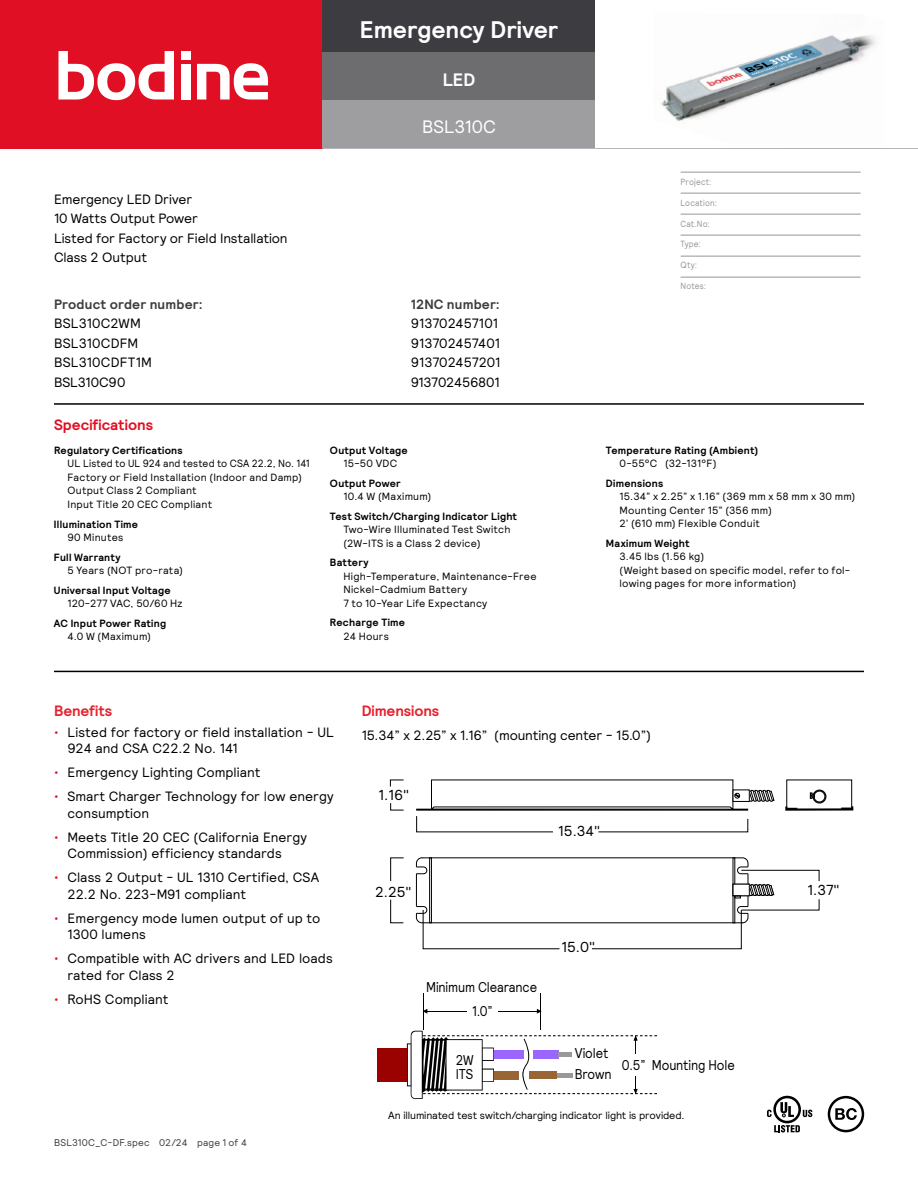
<style>
.page{position:relative;width:918px;height:1188px;background:#fff}
.page>*{position:absolute;margin:0;border:0;box-sizing:border-box;transform-origin:0 0}
.t1{font:700 24px "Signify Relative";color:#fff}
.t2{font:18px "Signify Relative";letter-spacing:.005em;color:#fff}
.t3{font:700 18px "Signify Relative";color:#fff}
.t4{font:700 15px "Signify Relative";letter-spacing:-.005em;color:#e6222f}
.t5{font:700 15px "Signify Relative";letter-spacing:.005em;color:#e10f23}
.t6{font:14.55px "Signify Relative";color:#000}
.t7{font:14.1px/14.4px "Signify Relative";letter-spacing:-.01em;color:#000;scale:.89 1}
.t8{font:13.5px/19.5px "Signify Relative";color:#000}
.t9{font:700 13.5px "Signify Relative";letter-spacing:.01em;color:#3c3c41}
.t10{font:10.5px/13.5px "Signify Relative";letter-spacing:.02em;color:#000}
.t11{font:700 10.5px "Signify Relative";letter-spacing:.025em;color:#000}
.t12{font:10.5px "Signify Relative";letter-spacing:-.01em;color:#000}
.t13{font:9.75px "Signify Relative";letter-spacing:.015em;color:#3c3c41}
.t14{font:9px "Signify Relative";letter-spacing:.02em;color:#96969b;scale:.9 1}
.s1{color:#e10f23}
</style>
<div class="page">
<hr style="left:498px;top:1011px;width:39px;height:1px;background:#000">
<svg style="left:537px;top:1009px;width:4px;height:4px"></svg>
<hr style="left:427px;top:1011px;width:40px;height:1px;background:#000">
<hr style="left:423px;top:993px;width:1px;height:36px;background:#000">
<hr style="left:541px;top:993px;width:1px;height:36px;background:#000">
<svg style="left:378px;top:1031px;width:279px;height:68px"></svg>
<div style="left:828px;top:1096px;width:36px;height:36px;border:2px solid #000;border-radius:50%"></div>
<svg style="left:835px;top:1108px;width:22px;height:12px"></svg>
<svg style="left:774px;top:1125px;width:26px;height:7px"></svg>
<svg style="left:803px;top:1110px;width:9px;height:7px"></svg>
<svg style="left:773px;top:1096px;width:28px;height:27px"></svg>
<div style="left:776px;top:1098px;width:22px;height:23px;background:#fff;border-radius:50%"></div>
<svg style="left:780px;top:1102px;width:14px;height:15px"></svg>
<svg style="left:767px;top:1110px;width:5px;height:7px"></svg>
<div style="left:0;top:0;width:322px;height:148px;background:#e10f23"></div>
<div style="left:322px;top:0;width:274px;height:52px;background:#3c3c41"></div>
<div style="left:322px;top:52px;width:274px;height:48px;background:#6d6d70"></div>
<div style="left:322px;top:100px;width:274px;height:48px;background:#9e9ea0"></div>
<hr style="left:0;top:148px;width:322px;height:1px;background:#e10f23">
<hr style="left:322px;top:148px;width:274px;height:1px;background:#b4b4b9">
<hr style="left:596px;top:148px;width:322px;height:1px;background:#b4b4b9">
<div style="left:181px;top:51px;width:9px;height:9px;background:#fff"></div>
<div style="left:181px;top:64px;width:9px;height:36px;background:#fff"></div>
<svg style="left:197px;top:63px;width:71px;height:37px"></svg>
<svg style="left:58px;top:51px;width:116px;height:49px"></svg>
<hr style="left:54px;top:671px;width:810px;height:1px;background:#000">
<img style="left:661px;top:35px;width:215px;height:86px">
<div style="left:417px;top:809px;width:331px;height:1px;border:1px solid #000"></div>
<svg style="left:431px;top:807px;width:303px;height:3px"></svg>
<svg style="left:390px;top:780px;width:14px;height:7px"></svg>
<svg style="left:390px;top:858px;width:14px;height:23px"></svg>
<svg style="left:390px;top:803px;width:14px;height:7px"></svg>
<svg style="left:390px;top:899px;width:14px;height:24px"></svg>
<svg style="left:785px;top:790px;width:68px;height:21px"></svg>
<svg style="left:749px;top:790px;width:25px;height:12px"></svg>
<div style="left:733px;top:790px;width:16px;height:12px;border:1px solid #000"></div>
<svg style="left:735px;top:793px;width:5px;height:5px"></svg>
<svg style="left:416px;top:816px;width:137px;height:16px"></svg>
<svg style="left:598px;top:819px;width:150px;height:13px"></svg>
<svg style="left:416px;top:857px;width:144px;height:92px"></svg>
<svg style="left:592px;top:857px;width:227px;height:92px"></svg>
<hr style="left:681px;top:172px;width:180px;height:1px;background:#96969b">
<hr style="left:681px;top:193px;width:180px;height:1px;background:#96969b">
<hr style="left:681px;top:214px;width:180px;height:1px;background:#96969b">
<hr style="left:681px;top:235px;width:180px;height:1px;background:#96969b">
<hr style="left:681px;top:256px;width:180px;height:1px;background:#96969b">
<hr style="left:681px;top:277px;width:180px;height:1px;background:#96969b">
<hr style="left:54px;top:403px;width:810px;height:2px;background:#000">
<h1 class="t1" style="left:360px;top:14px;width:200px">Emergency Driver</h1>
<h2 class="t3" style="left:443px;top:67px;width:34px">LED</h2>
<h2 class="t2" style="left:422px;top:115px;width:75px">BSL310C</h2>
<p class="t8" style="left:54px;top:189px;width:235px">Emergency LED Driver<br>10 Watts Output Power<br>Listed for Factory or Field Installation<br>Class 2 Output</p>
<p class="t9" style="left:54px;top:295px;width:150px">Product order number:</p>
<p class="t8" style="left:54px;top:313px;width:100px">BSL310C2WM<br>BSL310CDFM<br>BSL310CDFT1M<br>BSL310C90</p>
<p class="t5" style="left:54px;top:415px;width:101px">Specifications</p>
<p class="t11" style="left:54px;top:443px;width:130px">Regulatory Certifications</p>
<p class="t10" style="left:67px;top:456px;width:244px">UL Listed to UL 924 and tested to CSA 22.2, No. 141<br>Factory or Field Installation (Indoor and Damp)<br>Output Class 2 Compliant<br>Input Title 20 CEC Compliant</p>
<p class="t11" style="left:54px;top:517px;width:86px">Illumination Time</p>
<p class="t10" style="left:67px;top:531px;width:57px">90 Minutes</p>
<p class="t11" style="left:54px;top:550px;width:68px">Full Warranty</p>
<p class="t10" style="left:67px;top:564px;width:117px">5 Years (NOT pro-rata)</p>
<p class="t11" style="left:54px;top:583px;width:118px">Universal Input Voltage</p>
<p class="t10" style="left:67px;top:597px;width:117px">120-277 VAC, 50/60 Hz</p>
<p class="t11" style="left:54px;top:616px;width:114px">AC Input Power Rating</p>
<p class="t10" style="left:67px;top:630px;width:85px">4.0 W (Maximum)</p>
<p class="t9" style="left:411px;top:295px;width:91px">12NC number:</p>
<p class="t8" style="left:411px;top:313px;width:91px">913702457101<br>913702457401<br>913702457201<br>913702456801</p>
<p class="t11" style="left:330px;top:443px;width:79px">Output Voltage</p>
<p class="t10" style="left:343px;top:456px;width:55px">15-50 VDC</p>
<p class="t11" style="left:330px;top:476px;width:72px">Output Power</p>
<p class="t10" style="left:343px;top:489px;width:89px">10.4 W (Maximum)</p>
<p class="t11" style="left:330px;top:509px;width:189px">Test Switch/Charging Indicator Light</p>
<p class="t10" style="left:343px;top:522px;width:168px">Two-Wire Illuminated Test Switch (2W-ITS is a Class 2 device)</p>
<p class="t11" style="left:330px;top:556px;width:40px">Battery</p>
<p class="t10" style="left:343px;top:569px;width:195px">High-Temperature, Maintenance-Free<br>Nickel-Cadmium Battery<br>7 to 10-Year Life Expectancy</p>
<p class="t11" style="left:330px;top:616px;width:77px">Recharge Time</p>
<p class="t10" style="left:343px;top:629px;width:47px">24 Hours</p>
<p class="t14" style="left:681px;top:176px;width:36px">Project:</p>
<p class="t14" style="left:681px;top:197px;width:42px">Location:</p>
<p class="t14" style="left:681px;top:218px;width:34px">Cat.No:</p>
<p class="t14" style="left:681px;top:239px;width:24px">Type:</p>
<p class="t14" style="left:681px;top:260px;width:20px">Qty:</p>
<p class="t14" style="left:681px;top:281px;width:30px">Notes:</p>
<p class="t11" style="left:606px;top:443px;width:154px">Temperature Rating (Ambient)</p>
<p class="t10" style="left:619px;top:456px;width:99px">0-55°C (32-131°F)</p>
<p class="t11" style="left:606px;top:476px;width:59px">Dimensions</p>
<p class="t10" style="left:619px;top:489px;width:237px">15.34” x 2.25” x 1.16” (369 mm x 58 mm x 30 mm)<br>Mounting Center 15” (356 mm)<br>2’ (610 mm) Flexible Conduit</p>
<p class="t11" style="left:606px;top:536px;width:85px">Maximum Weight</p>
<p class="t10" style="left:619px;top:549px;width:232px">3.45 lbs (1.56 kg)<br>(Weight based on specific model, refer to fol&shy;lowing pages for more information)</p>
<p class="t4" style="left:54px;top:701px;width:60px">Benefits</p>
<p class="t8" style="left:67px;top:723px;width:268px;line-height:16.5px;text-indent:-14px"><span class="s1">•</span> Listed for factory or field installation - UL<br>924 and CSA C22.2 No. 141</p>
<p class="t8" style="left:54px;top:762px;width:208px"><span class="s1">•</span> Emergency Lighting Compliant</p>
<p class="t8" style="left:67px;top:788px;width:268px;line-height:16.5px;text-indent:-14px"><span class="s1">•</span> Smart Charger Technology for low energy consumption</p>
<p class="t8" style="left:67px;top:828px;width:241px;line-height:16.5px;text-indent:-14px"><span class="s1">•</span> Meets Title 20 CEC (California Energy<br>Commission) efficiency standards</p>
<p class="t8" style="left:67px;top:869px;width:253px;line-height:16.5px;text-indent:-14px"><span class="s1">•</span> Class 2 Output - UL 1310 Certified, CSA<br>22.2 No. 223-M91 compliant</p>
<p class="t8" style="left:67px;top:909px;width:254px;line-height:16.5px;text-indent:-14px"><span class="s1">•</span> Emergency mode lumen output of up to<br>1300 lumens</p>
<p class="t8" style="left:67px;top:950px;width:267px;line-height:16.5px;text-indent:-14px"><span class="s1">•</span> Compatible with AC drivers and LED loads rated for Class 2</p>
<p class="t8" style="left:54px;top:989px;width:116px"><span class="s1">•</span> RoHS Compliant</p>
<p class="t13" style="left:54px;top:1136px;width:194px">BSL310C_C-DF.spec 02/24 page 1 of 4</p>
<p class="t4" style="left:362px;top:701px;width:79px">Dimensions</p>
<p class="t8" style="left:362px;top:725px;width:291px">15.34” x 2.25” x 1.16” (mounting center - 15.0”)</p>
<p class="t6" style="left:379px;top:786px;width:32px">1.16"</p>
<p class="t6" style="left:558px;top:822px;width:44px">15.34"</p>
<p class="t6" style="left:375px;top:882px;width:38px">2.25"</p>
<p class="t7" style="left:426px;top:975px;width:126px;line-height:24.2px;text-align:center">Minimum Clearance<br>1.0”</p>
<p class="t6" style="left:561px;top:938px;width:35px">15.0"</p>
<p class="t7" style="left:575px;top:1046px;width:39px">Violet</p>
<p class="t7" style="left:456px;top:1052px;width:21px">2W<br>ITS</p>
<p class="t7" style="left:622px;top:1058px;width:28px">0.5”</p>
<p class="t7" style="left:575px;top:1067px;width:43px">Brown</p>
<p class="t7" style="left:652px;top:1058px;width:95px">Mounting Hole</p>
<p class="t12" style="left:388px;top:1108px;width:298px">An illuminated test switch/charging indicator light is provided.</p>
<p class="t6" style="left:808px;top:881px;width:34px">1.37"</p>
</div>
